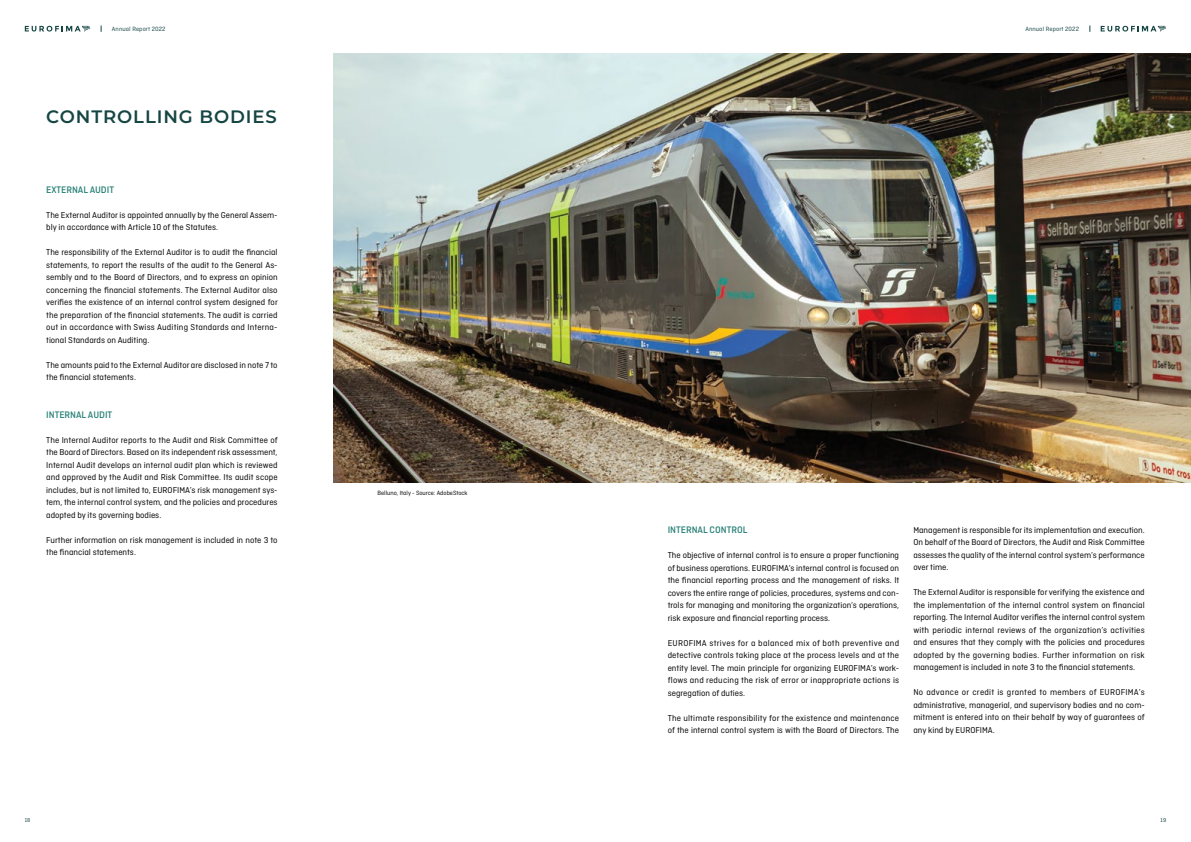
<style>
.page{position:relative;width:1191px;height:842px;background:#fff}
.page>*{position:absolute;margin:0;border:0;box-sizing:border-box;transform-origin:0 0}
.t1{font:600 18px "Montserrat";letter-spacing:.05em;color:#154643}
.t2{font:500 10px "Ciutadella";color:#278076}
.t3{font:9px/12.5px "Ciutadella";color:#000;text-align:justify}
.t4{font:6.5px "Ciutadella";letter-spacing:.02em;color:#154643}
.t5{font:6.5px "Ciutadella";color:#000}
.t6{font:6px "Ciutadella";color:#154643}
</style>
<div class="page">
<img style="left:333px;top:54px;width:858px;height:428px">
<svg style="left:1100px;top:26px;width:66px;height:6px"></svg>
<svg style="left:25px;top:26px;width:65px;height:6px"></svg>
<p class="t4" style="left:112px;top:25px;width:55px">Annual Report 2022</p>
<p class="t4" style="left:1025px;top:25px;width:55px">Annual Report 2022</p>
<h1 class="t1" style="left:46px;top:104px;width:232px">CONTROLLING BODIES</h1>
<p class="t2" style="left:46px;top:184px;width:69px">EXTERNAL AUDIT</p>
<p class="t3" style="left:46px;top:209px;width:233px">The External Auditor is appointed annually by the General Assem&shy;bly in accordance with Article 10 of the Statutes.</p>
<p class="t3" style="left:46px;top:246px;width:233px">The responsibility of the External Auditor is to audit the financial statements, to report the results of the audit to the General As&shy;sembly and to the Board of Directors, and to express an opinion concerning the financial statements. The External Auditor also verifies the existence of an internal control system designed for the preparation of the financial statements. The audit is carried out in accordance with Swiss Auditing Standards and Interna&shy;tional Standards on Auditing.</p>
<p class="t3" style="left:46px;top:359px;width:233px">The amounts paid to the External Auditor are disclosed in note 7 to the financial statements.</p>
<p class="t2" style="left:46px;top:409px;width:68px">INTERNAL AUDIT</p>
<p class="t3" style="left:46px;top:434px;width:233px">The Internal Auditor reports to the Audit and Risk Committee of the Board of Directors. Based on its independent risk assessment, Internal Audit develops an internal audit plan which is reviewed and approved by the Audit and Risk Committee. Its audit scope includes, but is not limited to, EUROFIMA’s risk management sys&shy;tem, the internal control system, and the policies and procedures adopted by its governing bodies.</p>
<p class="t3" style="left:46px;top:534px;width:233px">Further information on risk management is included in note 3 to the financial statements.</p>
<p class="t5" style="left:377px;top:490px;width:92px">Belluno, Italy - Source: AdobeStock</p>
<p class="t2" style="left:667px;top:524px;width:81px">INTERNAL CONTROL</p>
<p class="t3" style="left:667px;top:549px;width:233px">The objective of internal control is to ensure a proper functioning of business operations. EUROFIMA’s internal control is focused on the financial reporting process and the management of risks. It covers the entire range of policies, procedures, systems and con&shy;trols for managing and monitoring the organization’s operations, risk exposure and financial reporting process.</p>
<p class="t3" style="left:667px;top:637px;width:233px">EUROFIMA strives for a balanced mix of both preventive and detective controls taking place at the process levels and at the entity level. The main principle for organizing EUROFIMA’s work&shy;flows and reducing the risk of error or inappropriate actions is segregation of duties.</p>
<p class="t3" style="left:667px;top:712px;width:233px">The ultimate responsibility for the existence and maintenance of the internal control system is with the Board of Directors. The</p>
<p class="t3" style="left:913px;top:523px;width:233px">Management is responsible for its implementation and execution.<br>On behalf of the Board of Directors, the Audit and Risk Committee assesses the quality of the internal control system’s performance over time.</p>
<p class="t3" style="left:913px;top:586px;width:233px">The External Auditor is responsible for verifying the existence and the implementation of the internal control system on financial reporting. The Internal Auditor verifies the internal control system with periodic internal reviews of the organization’s activities and ensures that they comply with the policies and procedures adopted by the governing bodies. Further information on risk management is included in note 3 to the financial statements.</p>
<p class="t3" style="left:913px;top:686px;width:233px">No advance or credit is granted to members of EUROFIMA’s administrative, managerial, and supervisory bodies and no com&shy;mitment is entered into on their behalf by way of guarantees of any kind by EUROFIMA.</p>
<p class="t6" style="left:25px;top:817px;width:7px">18</p>
<p class="t6" style="left:1160px;top:817px;width:7px">19</p>
</div>
